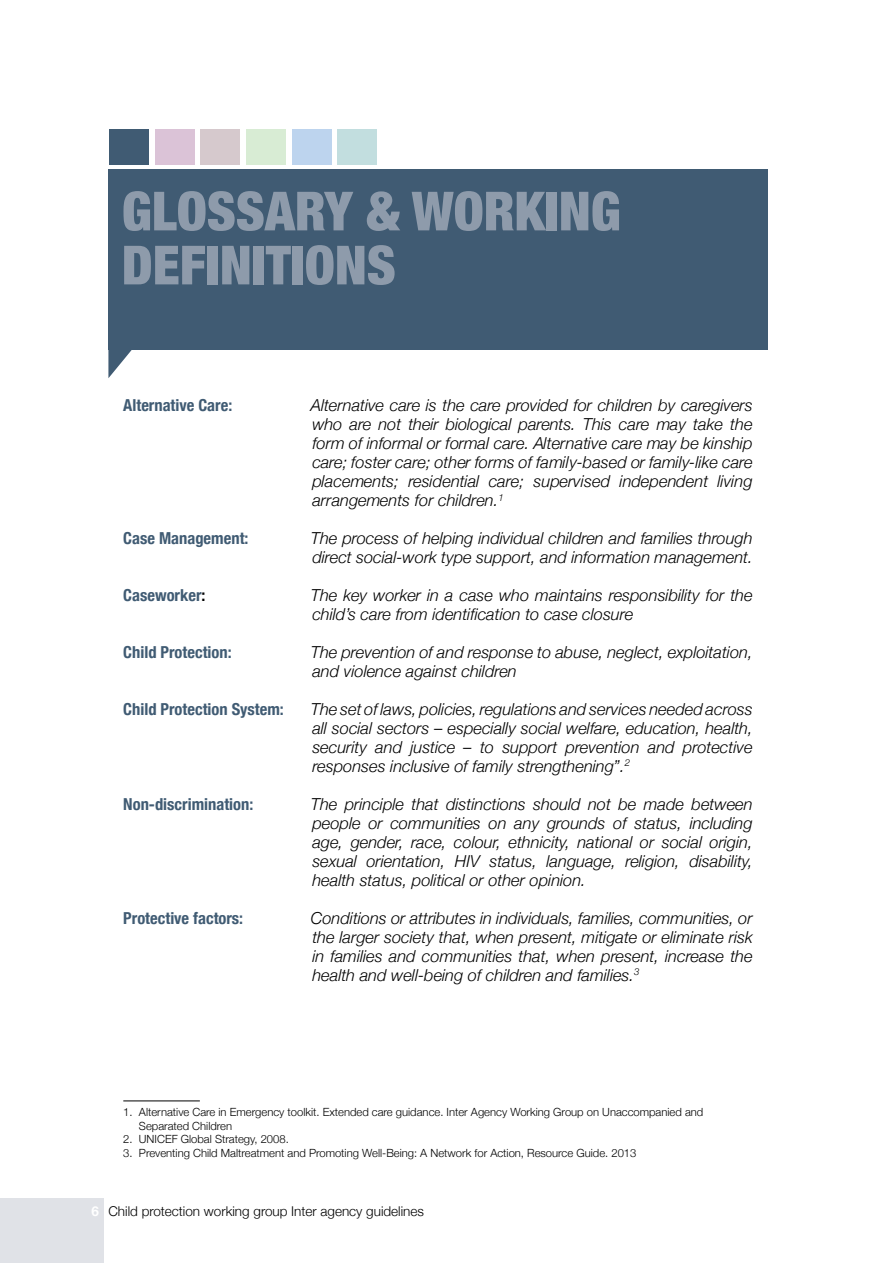
<style>
.page{position:relative;width:893px;height:1263px;background:#fff}
.page>*{position:absolute;margin:0;border:0;box-sizing:border-box;transform-origin:0 0}
.t1{font:900 condensed 54px/54px "Helvetica Neue";color:#8e9bab}
.t2{font:italic 300 16.5px/18.9px "Helvetica Neue";color:#000;text-align:justify}
.t3{font:700 condensed 16.5px "Helvetica Neue";color:#405b73}
.t4{font:300 13.5px "Helvetica Neue";color:#000}
.t5{font:300 11.25px/13.5px "Helvetica Neue";color:#000}
.s1{color:#000}
.s2{font-weight:700;color:#fff}
</style>
<div class="page">
<div style="left:0;top:1198px;width:103px;height:65px;background:#e0e2e7"></div>
<hr style="left:123px;top:1100px;width:77px;height:1px;background:#000">
<div style="left:108px;top:169px;width:659px;height:181px;background:#405b73"></div>
<svg style="left:108px;top:350px;width:24px;height:28px"></svg>
<div style="left:109px;top:129px;width:40px;height:36px;background:#405b73"></div>
<div style="left:155px;top:129px;width:40px;height:36px;background:#dbc3d7"></div>
<div style="left:200px;top:129px;width:40px;height:36px;background:#d6c9cd"></div>
<div style="left:246px;top:129px;width:40px;height:36px;background:#d8ecd4"></div>
<div style="left:292px;top:129px;width:40px;height:36px;background:#bdd4ee"></div>
<div style="left:337px;top:129px;width:40px;height:36px;background:#c2dedf"></div>
<h1 class="t1" style="left:122px;top:181px;width:500px">GLOSSARY &amp; WORKING<br>DEFINITIONS</h1>
<p class="t3" style="left:123px;top:392px;width:110px">Alternative Care:</p>
<p class="t2" style="left:311px;top:395px;width:443px">Alternative care is the care provided for children by caregivers who are not their biological parents. This care may take the form of informal or formal care. Alternative care may be kinship care; foster care; other forms of family-based or family-like care placements; residential care; supervised independent living arrangements for children.<sup>1</sup></p>
<p class="t3" style="left:123px;top:525px;width:127px">Case Management:</p>
<p class="t2" style="left:311px;top:528px;width:443px">The process of helping individual children and families through direct social-work type support, and information management.</p>
<p class="t3" style="left:123px;top:582px;width:84px">Caseworker<span class="s1">:</span></p>
<p class="t2" style="left:311px;top:585px;width:443px">The key worker in a case who maintains responsibility for the child’s care from identification to case closure</p>
<p class="t3" style="left:123px;top:638px;width:110px">Child Protection:</p>
<p class="t2" style="left:311px;top:642px;width:443px">The prevention of and response to abuse, neglect, exploitation, and violence against children</p>
<p class="t3" style="left:123px;top:695px;width:162px">Child Protection System:</p>
<p class="t2" style="left:311px;top:699px;width:443px">The set of laws, policies, regulations and services needed across all social sectors – especially social welfare, education, health, security and justice – to support prevention and protective responses inclusive of family strengthening”.<sup>2</sup></p>
<p class="t3" style="left:123px;top:790px;width:132px">Non-discrimination:</p>
<p class="t2" style="left:311px;top:794px;width:443px">The principle that distinctions should not be made between people or communities on any grounds of status, including age, gender, race, colour, ethnicity, national or social origin, sexual orientation, HIV status, language, religion, disability, health status, political or other opinion.</p>
<p class="t3" style="left:123px;top:904px;width:121px">Protective factors:</p>
<p class="t2" style="left:311px;top:908px;width:443px">Conditions or attributes in individuals, families, communities, or the larger society that, when present, mitigate or eliminate risk in families and communities that, when present, increase the health and well-being of children and families.<sup>3</sup></p>
<p class="t5" style="left:139px;top:1105px;width:566px;text-indent:-16px">1. Alternative Care in Emergency toolkit. Extended care guidance. Inter Agency Working Group on Unaccompanied and<br>Separated Children</p>
<p class="t5" style="left:123px;top:1132px;width:167px">2. UNICEF Global Strategy, 2008.</p>
<p class="t5" style="left:123px;top:1145px;width:515px">3. Preventing Child Maltreatment and Promoting Well-Being: A Network for Action, Resource Guide. 2013</p>
<p class="t4" style="left:92px;top:1200px;width:334px"><span class="s2">6</span> Child protection working group Inter agency guidelines</p>
</div>
